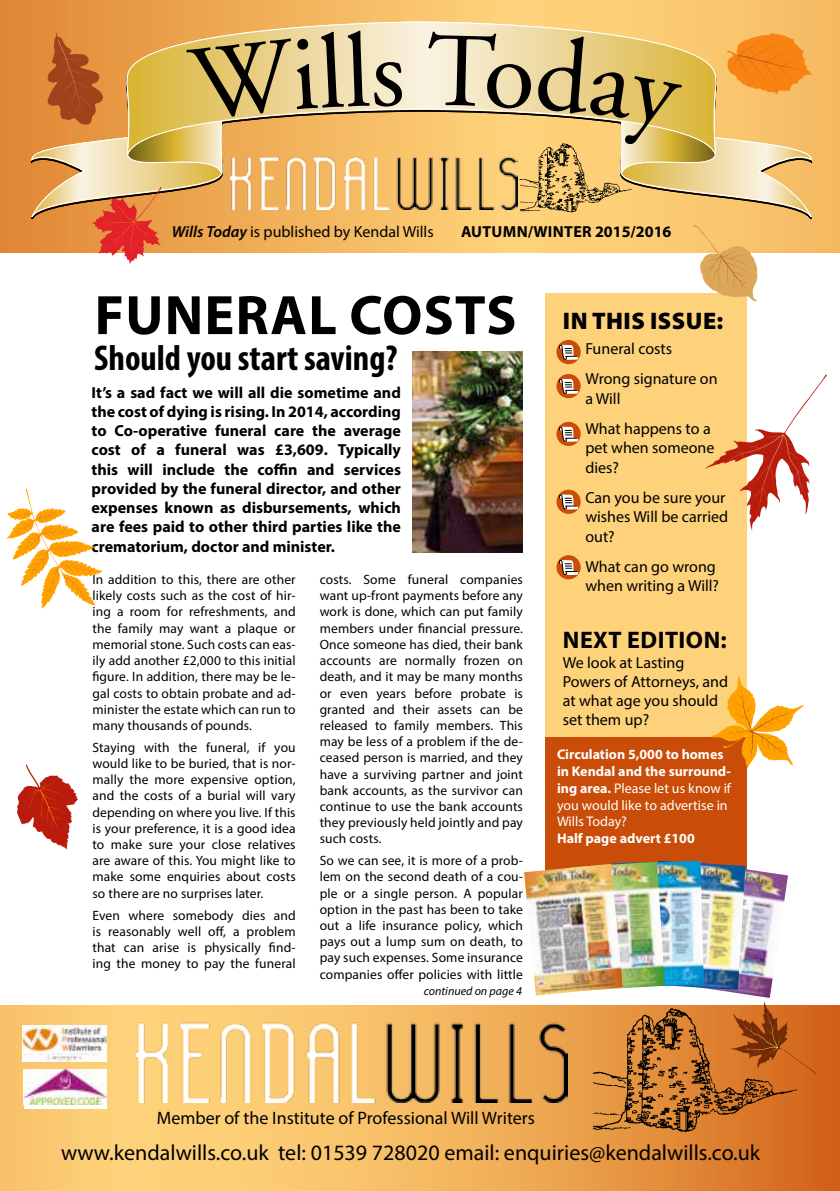
<style>
.page{position:relative;width:840px;height:1191px;background:#fff}
.page>*{position:absolute;margin:0;border:0;box-sizing:border-box;transform-origin:0 0}
.t1{font:700 56px "Myriad Pro";letter-spacing:.02em;color:#000}
.t2{font:700 condensed 36px "Myriad Pro";color:#000}
.t3{font:900 24px "Myriad Pro";letter-spacing:.02em;color:#000}
.t4{font:700 24px "Myriad Pro";letter-spacing:.02em;color:#000}
.t5{font:22px "Myriad Pro";color:#000}
.t6{font:18px "Myriad Pro";color:#000}
.t7{font:700 16px/19.2px "Myriad Pro";color:#000;text-align:justify}
.t8{font:16px/19.2px "Myriad Pro";color:#000}
.t9{font:700 16px "Myriad Pro";letter-spacing:.02em;color:#000}
.t10{font:700 14px/16.8px "Myriad Pro";color:#fff}
.t11{font:13.6px/16.2px "Myriad Pro";letter-spacing:.01em;color:#000;text-align:justify}
.t12{font:italic 12px "Myriad Pro";color:#000}
.s1{font-weight:600;font-style:italic}
.s2{font-weight:400}
</style>
<div class="page">
<svg style="left:0;top:1005px;width:839px;height:186px"></svg>
<svg style="left:0;top:0;width:839px;height:23px"></svg>
<svg style="left:0;top:23px;width:839px;height:229px"></svg>
<svg style="left:126px;top:22px;width:590px;height:133px"></svg>
<img style="left:590px;top:1008px;width:205px;height:124px">
<div style="left:545px;top:294px;width:201px;height:673px;background:#fed27a"></div>
<div style="left:556px;top:340px;width:24px;height:24px;background:#c94c08;border-radius:50%"></div>
<svg style="left:558px;top:343px;width:20px;height:17px"></svg>
<div style="left:556px;top:374px;width:24px;height:24px;background:#c94c08;border-radius:50%"></div>
<svg style="left:558px;top:377px;width:20px;height:17px"></svg>
<div style="left:556px;top:422px;width:24px;height:24px;background:#c94c08;border-radius:50%"></div>
<svg style="left:558px;top:425px;width:20px;height:17px"></svg>
<svg style="left:556px;top:490px;width:24px;height:24px"></svg>
<svg style="left:558px;top:493px;width:20px;height:16px"></svg>
<div style="left:556px;top:555px;width:24px;height:24px;background:#c94c08;border-radius:50%"></div>
<svg style="left:558px;top:558px;width:20px;height:17px"></svg>
<img style="left:136px;top:1020px;width:431px;height:82px">
<img style="left:402px;top:155px;width:24px;height:55px">
<div style="left:23px;top:1025px;width:84px;height:37px;background:#fdf8f5"></div>
<img style="left:23px;top:1025px;width:84px;height:36px">
<svg style="left:24px;top:1104px;width:83px;height:4px"></svg>
<img style="left:24px;top:1070px;width:83px;height:34px">
<div style="left:545px;top:737px;width:201px;height:140px;background:#c94c08"></div>
<img style="left:710px;top:862px;width:77px;height:136px">
<img style="left:658px;top:860px;width:87px;height:129px">
<img style="left:658px;top:861px;width:45px;height:126px">
<img style="left:613px;top:862px;width:51px;height:127px">
<img style="left:524px;top:864px;width:98px;height:131px">
<img style="left:412px;top:351px;width:110px;height:202px">
<svg style="left:7px;top:489px;width:96px;height:119px"></svg>
<svg style="left:711px;top:676px;width:92px;height:93px"></svg>
<svg style="left:705px;top:374px;width:121px;height:157px"></svg>
<svg style="left:729px;top:1001px;width:86px;height:73px"></svg>
<svg style="left:17px;top:764px;width:61px;height:85px"></svg>
<svg style="left:31px;top:30px;width:371px;height:234px"></svg>
<svg style="left:426px;top:31px;width:385px;height:271px"></svg>
<p class="t8" style="left:172px;top:222px;width:263px"><span class="s1">Wills Today</span> is published by Kendal Wills</p>
<p class="t9" style="left:461px;top:221px;width:212px">AUTUMN/WINTER 2015/2016</p>
<h1 class="t1" style="left:95px;top:279px;width:423px">FUNERAL COSTS</h1>
<h2 class="t2" style="left:94px;top:335px;width:305px">Should you start saving?</h2>
<p class="t7" style="left:92px;top:382px;width:311px">It’s a sad fact we will all die sometime and the cost of dying is rising. In 2014, according to Co-operative funeral care the average cost of a funeral was £3,609. Typically this will include the coffin and services provided by the funeral director, and other expenses known as disbursements, which are fees paid to other third parties like the crematorium, doctor and minister.</p>
<p class="t11" style="left:92px;top:571px;width:205px">In addition to this, there are other likely costs such as the cost of hir&shy;ing a room for refreshments, and the family may want a plaque or memorial stone. Such costs can eas&shy;ily add another £2,000 to this initial figure. In addition, there may be le&shy;gal costs to obtain probate and ad&shy;minister the estate which can run to many thousands of pounds.</p>
<p class="t11" style="left:92px;top:739px;width:205px">Staying with the funeral, if you would like to be buried, that is nor&shy;mally the more expensive option, and the costs of a burial will vary depending on where you live. If this is your preference, it is a good idea to make sure your close relatives are aware of this. You might like to make some enquiries about costs so there are no surprises later.</p>
<p class="t11" style="left:92px;top:906px;width:205px">Even where somebody dies and is reasonably well off, a problem that can arise is physically find&shy;ing the money to pay the funeral</p>
<p class="t11" style="left:319px;top:571px;width:205px">costs. Some funeral companies want up-front payments before any work is done, which can put family members under financial pressure.<br>Once someone has died, their bank accounts are normally frozen on death, and it may be many months or even years before probate is granted and their assets can be released to family members. This may be less of a problem if the de&shy;ceased person is married, and they have a surviving partner and joint bank accounts, as the survivor can continue to use the bank accounts they previously held jointly and pay such costs.</p>
<p class="t11" style="left:319px;top:852px;width:205px">So we can see, it is more of a prob&shy;lem on the second death of a cou&shy;ple or a single person. A popular option in the past has been to take out a life insurance policy, which pays out a lump sum on death, to pay such expenses. Some insurance companies offer policies with little</p>
<p class="t12" style="left:423px;top:983px;width:99px">continued on page 4</p>
<h3 class="t3" style="left:562px;top:307px;width:162px">IN THIS ISSUE:</h3>
<p class="t8" style="left:585px;top:333px;width:134px;line-height:30.6px">Funeral costs<br>Wrong signature on</p>
<p class="t8" style="left:585px;top:383px;width:127px;line-height:30.6px">a Will<br>What happens to a</p>
<p class="t8" style="left:585px;top:438px;width:130px">pet when someone dies?</p>
<p class="t8" style="left:585px;top:488px;width:144px">Can you be sure your wishes Will be carried out?</p>
<p class="t8" style="left:585px;top:557px;width:135px">What can go wrong when writing a Will?</p>
<h3 class="t4" style="left:562px;top:625px;width:165px">NEXT EDITION:</h3>
<p class="t8" style="left:562px;top:652px;width:167px">We look at Lasting<br>Powers of Attorneys, and at what age you should set them up?</p>
<p class="t10" style="left:556px;top:745px;width:175px">Circulation 5,000 to homes in Kendal and the surround&shy;ing area. <span class="s2">Please let us know if you would like to advertise in<br>Wills Today?</span></p>
<p class="t10" style="left:556px;top:829px;width:139px">Half page advert £100</p>
<h3 class="t6" style="left:157px;top:1107px;width:379px">Member of the Institute of Professional Will Writers</h3>
<h3 class="t5" style="left:61px;top:1139px;width:700px">www.kendalwills.co.uk tel: 01539 728020 email: enquiries@kendalwills.co.uk</h3>
</div>
